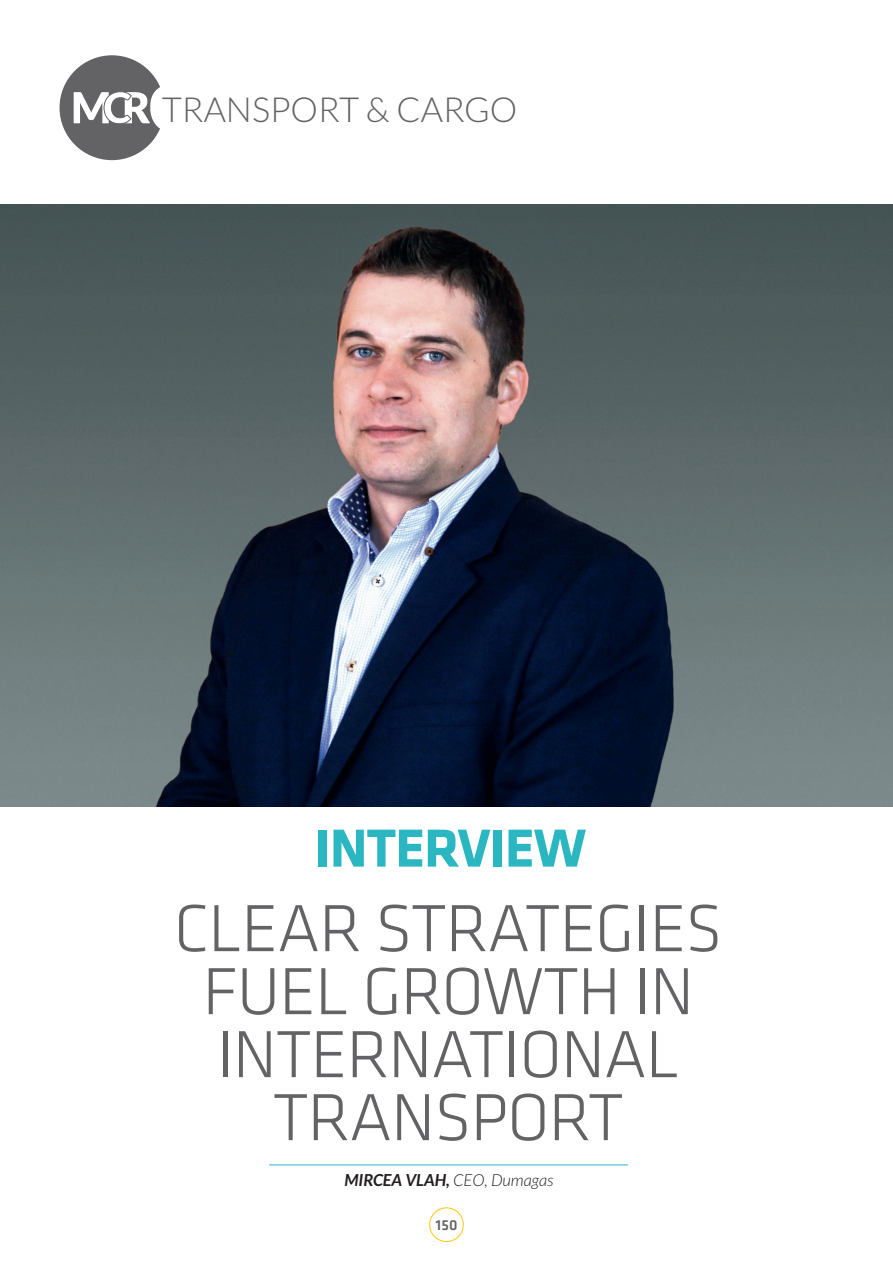
<style>
.page{position:relative;width:893px;height:1263px;background:#fff}
.page>*{position:absolute;margin:0;border:0;box-sizing:border-box;transform-origin:0 0}
.t1{font:300 69px/63px "Klavika";letter-spacing:-.015em;color:#636366;text-align:center}
.t2{font:700 55.5px "Klavika";letter-spacing:-.015em;color:#2ab7c1}
.t3{font:300 34.5px "Lato";color:#636366}
.t4{font:italic 700 16.5px "Lato";color:#231f20}
.t5{font:500 15px "Klavika";color:#636366}
.s1{font-weight:300}
</style>
<div class="page">
<div style="left:429px;top:1207px;width:35px;height:35px;border:1px solid #fec511;border-radius:50%"></div>
<div style="left:60px;top:55px;width:104px;height:105px;background:#636366;border-radius:50%"></div>
<svg style="left:74px;top:92px;width:76px;height:32px"></svg>
<div style="left:150px;top:84px;width:697px;height:48px;background:#fff;border-radius:22px"></div>
<hr style="left:269px;top:1164px;width:359px;height:1px;background:#2ab7c1">
<img style="left:0;top:204px;width:893px;height:603px">
<p class="t3" style="left:162px;top:96px;width:357px">TRANSPORT &amp; CARGO</p>
<p class="t2" style="left:315px;top:827px;width:273px">INTERVIEW</p>
<p class="t1" style="left:174px;top:896px;width:550px">CLEAR STRATEGIES<br>FUEL GROWTH IN<br>INTERNATIONAL<br>TRANSPORT</p>
<p class="t4" style="left:344px;top:1170px;width:211px">MIRCEA VLAH, <span class="s1">CEO, Dumagas</span></p>
<p class="t5" style="left:435px;top:1219px;width:24px">150</p>
</div>
